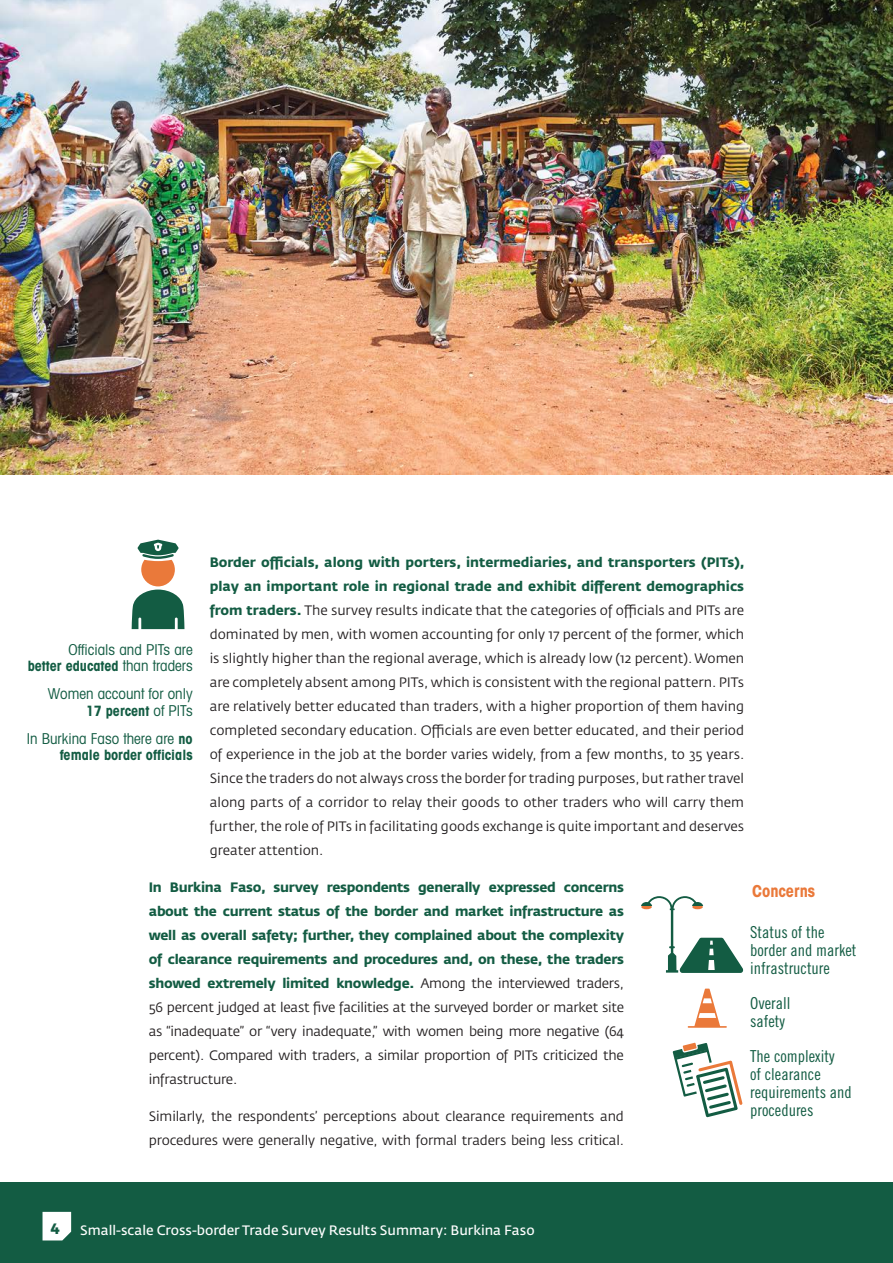
<style>
.page{position:relative;width:893px;height:1263px;background:#fff}
.page>*{position:absolute;margin:0;border:0;box-sizing:border-box;transform-origin:0 0}
.Sidebar_Text{font:16.5px/18px "Trade Gothic Cond Eighteen";color:#135c43}
.Sidebar_Head_Right_M{font:700 condensed 16.5px "Avant Garde";color:#ea793a}
.Sidebar_Text-2{font:condensed 15px "Avant Garde";color:#135c43}
.t1{font:700 15px "Montserrat";color:#135c43}
.Sidebar_Text-3{font:700 condensed 14.25px "Avant Garde";color:#135c43}
.Body_Text{font:13.5px/24px "Fedra Sans Std";letter-spacing:-.01em;color:#231f20;text-align:justify}
.Body_Text-2{font:700 13.5px/24px "Fedra Sans Std";letter-spacing:-.02em;color:#135c43;text-align:justify}
.t2{font:13.5px "Fedra Sans Std";color:#fff}
.s1{font-weight:700;color:#135c43}
.s2{font-weight:400;color:#231f20}
.s3{font-weight:400;font-size:15px}
.s4{font-weight:700;font-size:14.25px}
</style>
<div class="page">
<img style="left:0;top:0;width:893px;height:474px">
<svg style="left:132px;top:540px;width:52px;height:89px"></svg>
<svg style="left:688px;top:988px;width:39px;height:40px"></svg>
<svg style="left:641px;top:896px;width:102px;height:77px"></svg>
<svg style="left:673px;top:1043px;width:69px;height:74px"></svg>
<div style="left:0;top:1182px;width:893px;height:81px;background:#135c43"></div>
<svg style="left:43px;top:1212px;width:28px;height:28px"></svg>
<p class="Body_Text" style="left:210px;top:550px;width:537px"><span class="s1">Border officials, along with porters, intermediaries, and transporters (PITs), play an important role in regional trade and exhibit different demographics from traders.</span> The survey results indicate that the categories of officials and PITs are dominated by men, with women accounting for only 17 percent of the former, which is slightly higher than the regional average, which is already low (12 percent). Women are completely absent among PITs, which is consistent with the regional pattern. PITs are relatively better educated than traders, with a higher proportion of them having completed secondary education. Officials are even better educated, and their period of experience in the job at the border varies widely, from a few months, to 35 years.<br>Since the traders do not always cross the border for trading purposes, but rather travel along parts of a corridor to relay their goods to other traders who will carry them further, the role of PITs in facilitating goods exchange is quite important and deserves greater attention.</p>
<p class="Body_Text-2" style="left:149px;top:875px;width:477px">In Burkina Faso, survey respondents generally expressed concerns about the current status of the border and market infrastructure as well as overall safety; further, they complained about the complexity of clearance requirements and procedures and, on these, the traders showed extremely limited knowledge. <span class="s2">Among the interviewed traders, 56 percent judged at least five facilities at the surveyed border or market site as “inadequate” or “very inadequate,” with women being more negative (64 percent). Compared with traders, a similar proportion of PITs criticized the infrastructure.</span></p>
<p class="Body_Text" style="left:149px;top:1104px;width:477px">Similarly, the respondents’ perceptions about clearance requirements and procedures were generally negative, with formal traders being less critical.</p>
<p class="Sidebar_Text-2" style="left:69px;top:640px;width:126px">Officials and PITs are</p>
<p class="Sidebar_Text-3" style="left:28px;top:657px;width:166px">better educated <span class="s3">than traders</span></p>
<p class="Sidebar_Text-2" style="left:48px;top:685px;width:146px">Women account for only</p>
<p class="Sidebar_Text-3" style="left:86px;top:702px;width:108px">17 percent <span class="s3">of PITs</span></p>
<p class="Sidebar_Text-2" style="left:27px;top:729px;width:167px">In Burkina Faso there are <span class="s4">no</span></p>
<p class="Sidebar_Text-3" style="left:60px;top:746px;width:135px">female border officials</p>
<p class="Sidebar_Head_Right_M" style="left:752px;top:881px;width:65px">Concerns</p>
<p class="Sidebar_Text" style="left:750px;top:923px;width:108px">Status of the border and market infrastructure</p>
<p class="Sidebar_Text" style="left:750px;top:994px;width:42px">Overall safety</p>
<p class="Sidebar_Text" style="left:750px;top:1047px;width:103px">The complexity<br>of clearance requirements and procedures</p>
<p class="t1" style="left:51px;top:1219px;width:11px">4</p>
<p class="t2" style="left:80px;top:1221px;width:456px">Small-scale Cross-border Trade Survey Results Summary: Burkina Faso</p>
</div>
